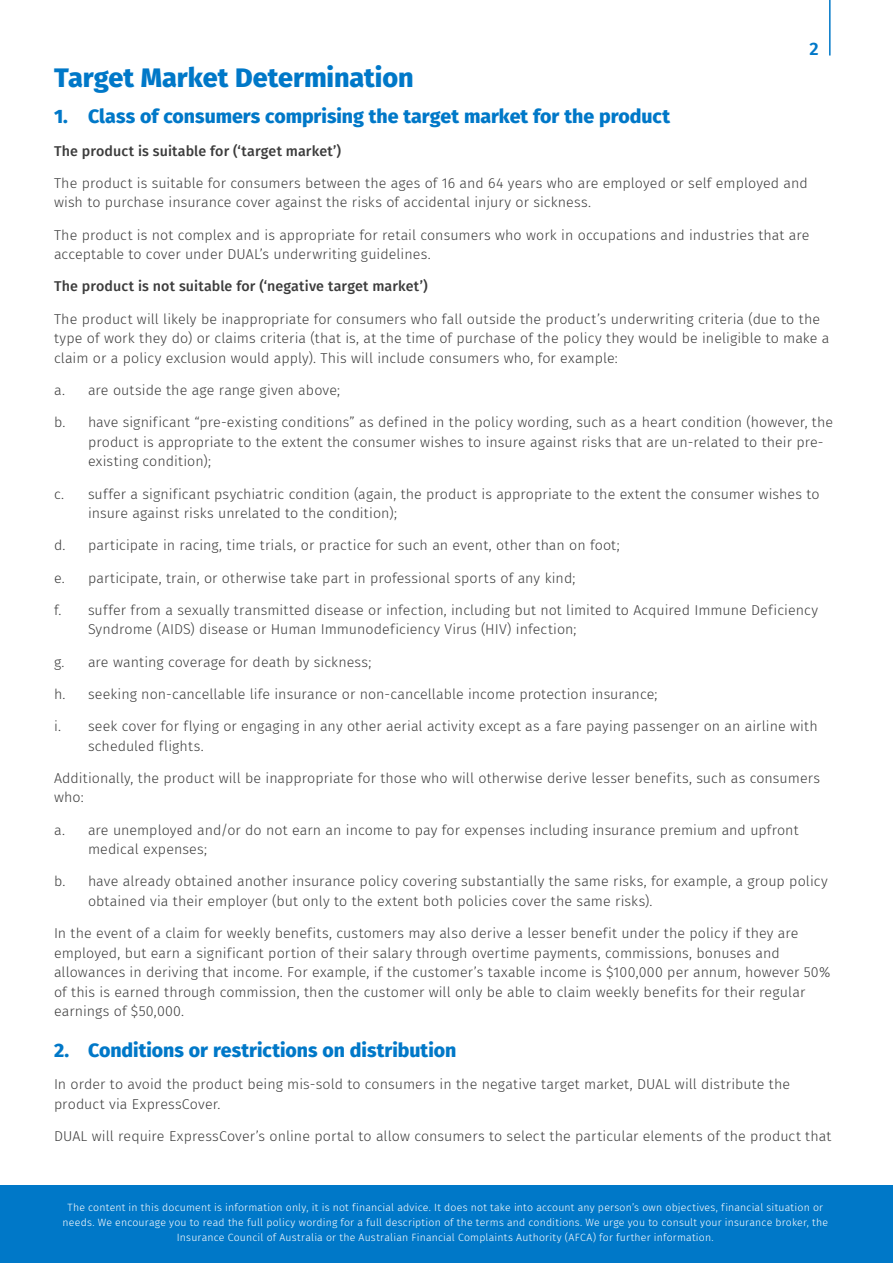
<style>
.page{position:relative;width:893px;height:1263px;background:#fff}
.page>*{position:absolute;margin:0;border:0;box-sizing:border-box;transform-origin:0 0}
.subheading{font:800 27px "Fira Sans";letter-spacing:-.005em;color:#0078c8}
.A_list{font:800 19.5px "Fira Sans";color:#0078c8}
.t1{font:600 18px "Fira Sans";color:#0078c8}
.Body{font:300 14.25px/19.5px "Fira Sans";letter-spacing:.005em;color:#3c3c3c}
.A_list-2{font:300 14.25px/19.5px "Fira Sans";letter-spacing:.005em;color:#3c3c3c}
.Body-2{font:500 14.25px "Fira Sans";letter-spacing:.01em;color:#3c3c3c}
.t2{font:300 10.5px/15px "Fira Sans";letter-spacing:.02em;color:#fff;text-align:center}
</style>
<div class="page">
<hr style="left:829px;top:0;width:2px;height:56px;background:#0078c8">
<div style="left:0;top:1185px;width:893px;height:78px;background:#0078c8"></div>
<p class="t1" style="left:809px;top:34px;width:11px">2</p>
<p class="subheading" style="left:54px;top:54px;width:361px">Target Market Determination</p>
<p class="A_list" style="left:54px;top:100px;width:618px">1. Class of consumers comprising the target market for the product</p>
<p class="Body-2" style="left:54px;top:139px;width:289px">The product is suitable for (‘target market’)</p>
<p class="Body" style="left:54px;top:173px;width:755px">The product is suitable for consumers between the ages of 16 and 64 years who are employed or self employed and wish to purchase insurance cover against the risks of accidental injury or sickness.</p>
<p class="Body" style="left:54px;top:225px;width:757px">The product is not complex and is appropriate for retail consumers who work in occupations and industries that are acceptable to cover under DUAL’s underwriting guidelines.</p>
<p class="Body-2" style="left:54px;top:275px;width:375px">The product is not suitable for (‘negative target market’)</p>
<p class="Body" style="left:54px;top:309px;width:777px">The product will likely be inappropriate for consumers who fall outside the product’s underwriting criteria (due to the type of work they do) or claims criteria (that is, at the time of purchase of the policy they would be ineligible to make a claim or a policy exclusion would apply). This will include consumers who, for example:</p>
<p class="A_list-2" style="left:54px;top:380px;width:288px">a. are outside the age range given above;</p>
<p class="A_list-2" style="left:88px;top:412px;width:747px;text-indent:-34px">b. have significant “pre-existing conditions” as defined in the policy wording, such as a heart condition (however, the product is appropriate to the extent the consumer wishes to insure against risks that are un-related to their pre&shy;existing condition);</p>
<p class="A_list-2" style="left:88px;top:484px;width:733px;text-indent:-34px">c. suffer a significant psychiatric condition (again, the product is appropriate to the extent the consumer wishes to insure against risks unrelated to the condition);</p>
<p class="A_list-2" style="left:54px;top:535px;width:567px">d. participate in racing, time trials, or practice for such an event, other than on foot;</p>
<p class="A_list-2" style="left:54px;top:568px;width:523px">e. participate, train, or otherwise take part in professional sports of any kind;</p>
<p class="A_list-2" style="left:88px;top:600px;width:732px;text-indent:-34px">f. suffer from a sexually transmitted disease or infection, including but not limited to Acquired Immune Deficiency<br>Syndrome (AIDS) disease or Human Immunodeficiency Virus (HIV) infection;</p>
<p class="A_list-2" style="left:54px;top:652px;width:319px">g. are wanting coverage for death by sickness;</p>
<p class="A_list-2" style="left:54px;top:684px;width:605px">h. seeking non-cancellable life insurance or non-cancellable income protection insurance;</p>
<p class="A_list-2" style="left:88px;top:716px;width:731px;text-indent:-34px">i. seek cover for flying or engaging in any other aerial activity except as a fare paying passenger on an airline with scheduled flights.</p>
<p class="Body" style="left:54px;top:768px;width:767px">Additionally, the product will be inappropriate for those who will otherwise derive lesser benefits, such as consumers who:</p>
<p class="A_list-2" style="left:88px;top:820px;width:712px;text-indent:-34px">a. are unemployed and/or do not earn an income to pay for expenses including insurance premium and upfront medical expenses;</p>
<p class="A_list-2" style="left:88px;top:871px;width:741px;text-indent:-34px">b. have already obtained another insurance policy covering substantially the same risks, for example, a group policy obtained via their employer (but only to the extent both policies cover the same risks).</p>
<p class="Body" style="left:54px;top:923px;width:778px">In the event of a claim for weekly benefits, customers may also derive a lesser benefit under the policy if they are employed, but earn a significant portion of their salary through overtime payments, commissions, bonuses and allowances in deriving that income. For example, if the customer’s taxable income is $100,000 per annum, however 50% of this is earned through commission, then the customer will only be able to claim weekly benefits for their regular earnings of $50,000.</p>
<p class="A_list" style="left:54px;top:1033px;width:404px">2. Conditions or restrictions on distribution</p>
<p class="Body" style="left:54px;top:1074px;width:738px">In order to avoid the product being mis-sold to consumers in the negative target market, DUAL will distribute the product via ExpressCover.</p>
<p class="Body" style="left:54px;top:1126px;width:779px">DUAL will require ExpressCover’s online portal to allow consumers to select the particular elements of the product that</p>
<p class="t2" style="left:63px;top:1199px;width:767px">The content in this document is information only, it is not financial advice. It does not take into account any person’s own objectives, financial situation or needs. We encourage you to read the full policy wording for a full description of the terms and conditions. We urge you to consult your insurance broker, the<br>Insurance Council of Australia or the Australian Financial Complaints Authority (AFCA) for further information.</p>
</div>
